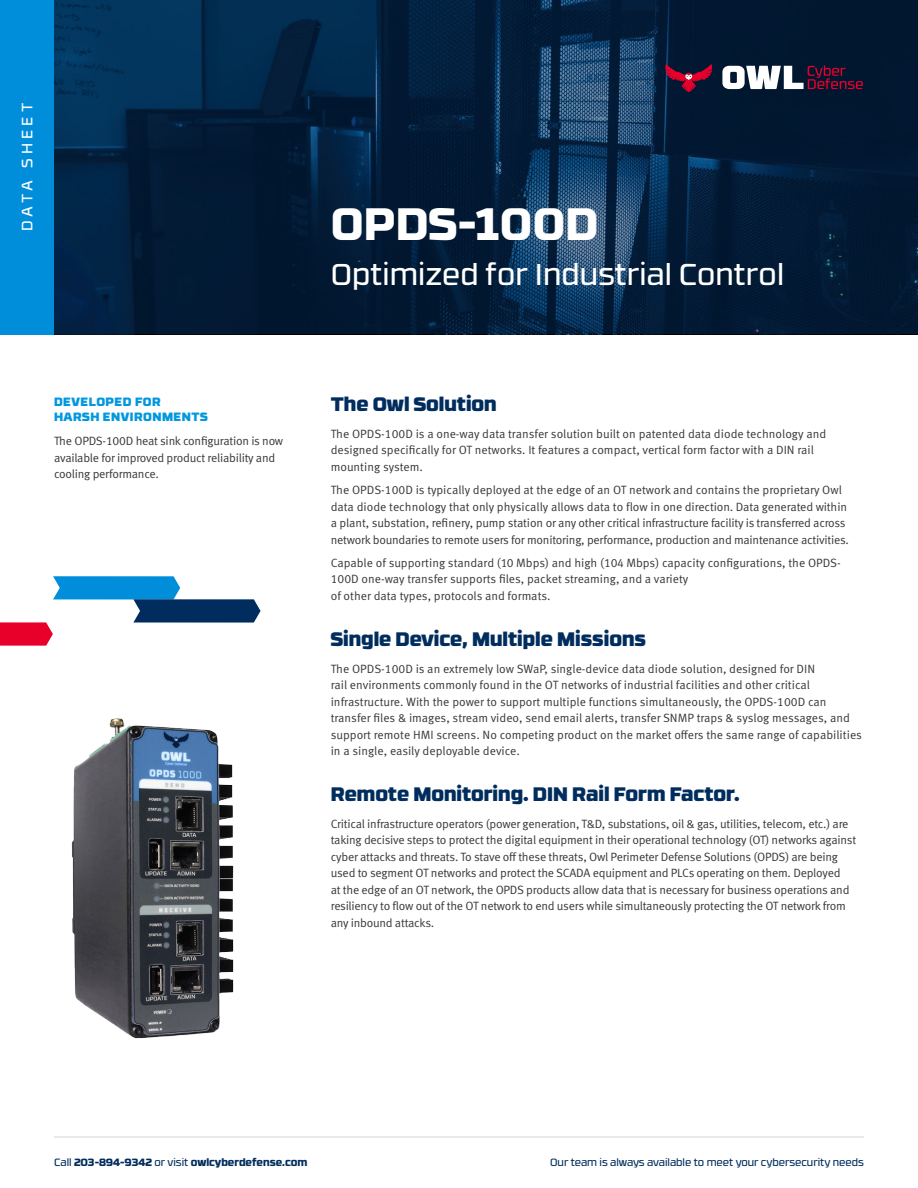
<style>
.page{position:relative;width:918px;height:1188px;background:#fff}
.page>*{position:absolute;margin:0;border:0;box-sizing:border-box;transform-origin:0 0}
.t1{font:800 45.3px "RB No 3.1";letter-spacing:.005em;color:#fff}
.t2{font:30px "RB No 3.1";letter-spacing:.005em;color:#fff}
.t3{font:900 19.5px "RB No 3.1";color:#002d5d}
.t4{font:15px "RB No 3.1";letter-spacing:.28em;color:#fff}
.t5{font:12px/16.5px "Meta Pro Norm";letter-spacing:-.01em;color:#373737}
.t6{font:900 12px/15px "RB No 3.1";letter-spacing:.04em;color:#0098de}
.t7{font:10.5px "RB No 3.1";color:#002d5d}
.t8{font:800 10.5px "RB No 3.1";color:#002d5d}
.s1{font-weight:400}
</style>
<div class="page">
<svg style="left:54px;top:0;width:864px;height:334px;background:#052240"></svg>
<div style="left:0;top:0;width:54px;height:334px;background:#008edb"></div>
<hr style="left:54px;top:1137px;width:810px;height:1px;background:#d3d7d5">
<svg style="left:722px;top:65px;width:141px;height:24px"></svg>
<svg style="left:665px;top:64px;width:47px;height:28px"></svg>
<svg style="left:0;top:576px;width:261px;height:70px"></svg>
<img style="left:71px;top:718px;width:163px;height:320px">
<p class="t4" style="left:16px;top:231px;width:130px;rotate:-90deg">DATA SHEET</p>
<p class="t6" style="left:54px;top:393px;width:155px">DEVELOPED FOR<br>HARSH ENVIRONMENTS</p>
<p class="t5" style="left:54px;top:432px;width:231px">The OPDS-100D heat sink configuration is now available for improved product reliability and cooling performance.</p>
<h1 class="t1" style="left:331px;top:186px;width:269px">OPDS-100D</h1>
<h2 class="t2" style="left:331px;top:252px;width:455px">Optimized for Industrial Control</h2>
<h3 class="t3" style="left:331px;top:387px;width:167px">The Owl Solution</h3>
<p class="t5" style="left:331px;top:425px;width:497px">The OPDS-100D is a one-way data transfer solution built on patented data diode technology and designed specifically for OT networks. It features a compact, vertical form factor with a DIN rail mounting system.</p>
<p class="t5" style="left:331px;top:481px;width:520px">The OPDS-100D is typically deployed at the edge of an OT network and contains the proprietary Owl data diode technology that only physically allows data to flow in one direction. Data generated within a plant, substation, refinery, pump station or any other critical infrastructure facility is transferred across network boundaries to remote users for monitoring, performance, production and maintenance activities.</p>
<p class="t5" style="left:331px;top:554px;width:512px">Capable of supporting standard (10 Mbps) and high (104 Mbps) capacity configurations, the OPDS-<br>100D one-way transfer supports files, packet streaming, and a variety<br>of other data types, protocols and formats.</p>
<h3 class="t3" style="left:331px;top:622px;width:317px">Single Device, Multiple Missions</h3>
<p class="t5" style="left:331px;top:659px;width:533px">The OPDS-100D is an extremely low SWaP, single-device data diode solution, designed for DIN<br>rail environments commonly found in the OT networks of industrial facilities and other critical infrastructure. With the power to support multiple functions simultaneously, the OPDS-100D can transfer files &amp; images, stream video, send email alerts, transfer SNMP traps &amp; syslog messages, and support remote HMI screens. No competing product on the market offers the same range of capabilities in a single, easily deployable device.</p>
<h3 class="t3" style="left:331px;top:777px;width:410px">Remote Monitoring. DIN Rail Form Factor.</h3>
<p class="t5" style="left:331px;top:815px;width:527px">Critical infrastructure operators (power generation, T&amp;D, substations, oil &amp; gas, utilities, telecom, etc.) are taking decisive steps to protect the digital equipment in their operational technology (OT) networks against cyber attacks and threats. To stave off these threats, Owl Perimeter Defense Solutions (OPDS) are being used to segment OT networks and protect the SCADA equipment and PLCs operating on them. Deployed<br>at the edge of an OT network, the OPDS products allow data that is necessary for business operations and resiliency to flow out of the OT network to end users while simultaneously protecting the OT network from any inbound attacks.</p>
<p class="t8" style="left:54px;top:1154px;width:255px"><span class="s1">Call</span> 203-894-9342 <span class="s1">or visit</span> owlcyberdefense.com</p>
<p class="t7" style="left:550px;top:1155px;width:315px">Our team is always available to meet your cybersecurity needs</p>
</div>
